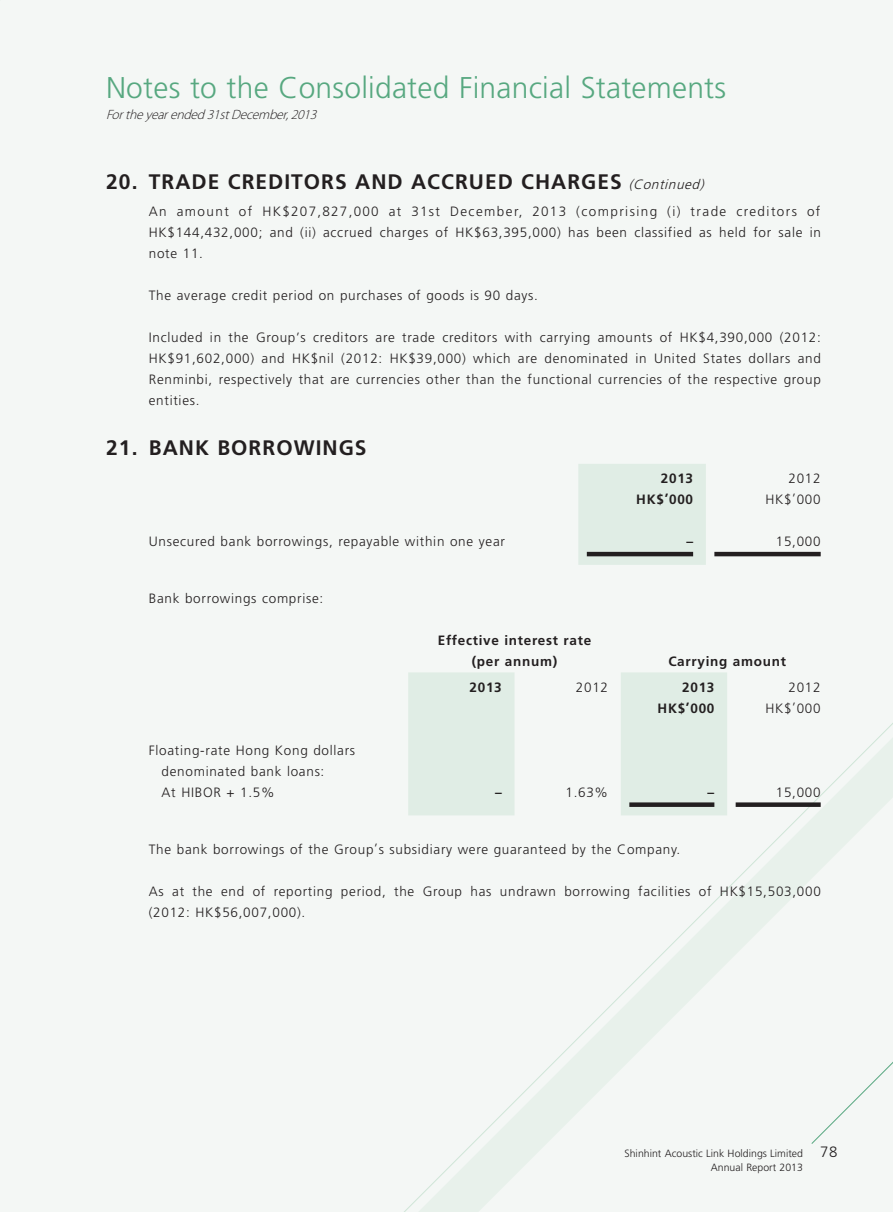
<style>
.page{position:relative;width:893px;height:1212px;background:#f4f7f5}
.page>*{position:absolute;margin:0;border:0;box-sizing:border-box;transform-origin:0 0}
.t1{font:300 30px "Frutiger LT Std";letter-spacing:.01em;color:#57a880}
.Heading_1{font:700 21px "Frutiger LT Std";letter-spacing:.05em;color:#231f20}
.t2{font:300 15px "Frutiger LT Std";color:#231f20}
.Body_Text{font:300 13.5px/21px "Frutiger LT Std";letter-spacing:.055em;color:#231f20}
.Body_Text-2{font:700 13.5px "Frutiger LT Std";letter-spacing:.055em;color:#231f20}
.t3{font:italic 300 13.5px "Myriad Pro";color:#231f20}
.Body_Text-3{font:300 13.5px "Frutiger LT Std";letter-spacing:.105em;color:#231f20}
.Body_Text-4{font:300 13.5px "Frutiger LT Std";letter-spacing:.09em;color:#231f20}
.Heading_1-2{font:italic 300 13.5px "Frutiger LT Std";color:#231f20}
.t4{font:300 10.5px/13.5px "Frutiger LT Std";letter-spacing:.005em;color:#231f20;text-align:right}
</style>
<div class="page">
<svg style="left:418px;top:737px;width:475px;height:475px"></svg>
<div style="left:578px;top:464px;width:128px;height:101px;background:#e0ede5"></div>
<hr style="left:587px;top:552px;width:106px;height:4px;background:#231f20">
<hr style="left:714px;top:552px;width:107px;height:4px;background:#231f20">
<svg style="left:408px;top:672px;width:319px;height:143px;fill:#e0ede5"></svg>
<div style="left:629px;top:802px;width:85px;height:5px;background:#231f20"></div>
<div style="left:736px;top:802px;width:85px;height:5px;background:#231f20"></div>
<h1 class="t1" style="left:106px;top:71px;width:622px">Notes to the Consolidated Financial Statements</h1>
<p class="t3" style="left:286px;top:107px;width:37px">, 2013</p>
<p class="t3" style="left:106px;top:107px;width:120px">For the year ended 31</p>
<p class="t3" style="left:220px;top:107px;width:73px">st December</p>
<p class="Heading_1" style="left:106px;top:169px;width:33px">20.</p>
<p class="Heading_1" style="left:106px;top:435px;width:33px">21.</p>
<p class="Heading_1" style="left:149px;top:169px;width:474px">TRADE CREDITORS AND ACCRUED CHARGES</p>
<p class="Heading_1-2" style="left:629px;top:177px;width:9px">(</p>
<p class="Heading_1-2" style="left:700px;top:177px;width:9px">(</p>
<p class="Heading_1-2" style="left:633px;top:177px;width:72px">Continued</p>
<p class="Body_Text" style="left:149px;top:201px;width:19px">An</p>
<p class="Body_Text" style="left:177px;top:201px;width:54px">amount</p>
<p class="Body_Text" style="left:239px;top:201px;width:15px">of</p>
<p class="Body_Text-4" style="left:262px;top:204px;width:118px">HK$207,827,000</p>
<p class="Body_Text" style="left:389px;top:201px;width:14px">at</p>
<p class="Body_Text" style="left:411px;top:201px;width:30px">31st</p>
<p class="Body_Text" style="left:450px;top:201px;width:74px">December,</p>
<p class="Body_Text" style="left:532px;top:201px;width:35px">2013</p>
<p class="Body_Text-3" style="left:576px;top:204px;width:83px">(comprising</p>
<p class="Body_Text" style="left:667px;top:201px;width:15px">)i(</p>
<p class="Body_Text" style="left:691px;top:201px;width:37px">trade</p>
<p class="Body_Text-3" style="left:736px;top:204px;width:62px">creditors</p>
<p class="Body_Text" style="left:807px;top:201px;width:15px">of</p>
<p class="Body_Text" style="left:149px;top:222px;width:115px">HK$144,432,000; note 11.</p>
<p class="Body_Text" style="left:149px;top:285px;width:391px">The average credit period on purchases of goods is 90 days.</p>
<p class="Body_Text" style="left:456px;top:222px;width:107px">HK$63,395,000)</p>
<p class="Body_Text" style="left:436px;top:222px;width:14px">of</p>
<p class="Body_Text" style="left:300px;top:222px;width:17px">( )i i</p>
<p class="Body_Text" style="left:270px;top:222px;width:25px">and</p>
<p class="Body_Text" style="left:323px;top:222px;width:51px">accrued</p>
<p class="Body_Text" style="left:380px;top:222px;width:50px">charges</p>
<p class="Body_Text" style="left:568px;top:222px;width:22px">has</p>
<p class="Body_Text" style="left:596px;top:222px;width:32px">been</p>
<p class="Body_Text" style="left:634px;top:222px;width:59px">classified</p>
<p class="Body_Text" style="left:699px;top:222px;width:14px">as</p>
<p class="Body_Text" style="left:719px;top:222px;width:28px">held</p>
<p class="Body_Text" style="left:753px;top:222px;width:19px">for</p>
<p class="Body_Text" style="left:779px;top:222px;width:25px">sale</p>
<p class="Body_Text" style="left:810px;top:222px;width:13px">in</p>
<p class="Body_Text" style="left:149px;top:327px;width:55px">Included</p>
<p class="Body_Text" style="left:210px;top:327px;width:13px">in</p>
<p class="Body_Text" style="left:229px;top:327px;width:22px">the</p>
<p class="Body_Text" style="left:256px;top:327px;width:51px">Group s’</p>
<p class="Body_Text" style="left:313px;top:327px;width:56px">creditors</p>
<p class="Body_Text" style="left:376px;top:327px;width:21px">are</p>
<p class="Body_Text" style="left:402px;top:327px;width:34px">trade</p>
<p class="Body_Text" style="left:442px;top:327px;width:56px">creditors</p>
<p class="Body_Text" style="left:505px;top:327px;width:29px">with</p>
<p class="Body_Text" style="left:540px;top:327px;width:52px">carrying</p>
<p class="Body_Text" style="left:598px;top:327px;width:56px">amounts</p>
<p class="Body_Text" style="left:660px;top:327px;width:14px">of</p>
<p class="Body_Text" style="left:680px;top:327px;width:94px">HK$4,390,000</p>
<p class="Body_Text" style="left:780px;top:327px;width:43px">)2012:</p>
<p class="Body_Text" style="left:149px;top:348px;width:107px">HK$91,602,000)</p>
<p class="Body_Text" style="left:262px;top:348px;width:25px">and</p>
<p class="Body_Text" style="left:292px;top:348px;width:43px">HK$nil</p>
<p class="Body_Text" style="left:341px;top:348px;width:43px">(2012:</p>
<p class="Body_Text" style="left:390px;top:348px;width:78px">HK$39,000)</p>
<p class="Body_Text" style="left:473px;top:348px;width:39px">which</p>
<p class="Body_Text" style="left:518px;top:348px;width:21px">are</p>
<p class="Body_Text" style="left:544px;top:348px;width:85px">denominated</p>
<p class="Body_Text" style="left:635px;top:348px;width:13px">in</p>
<p class="Body_Text" style="left:654px;top:348px;width:43px">United</p>
<p class="Body_Text" style="left:703px;top:348px;width:40px">States</p>
<p class="Body_Text" style="left:749px;top:348px;width:43px">dollars</p>
<p class="Body_Text" style="left:798px;top:348px;width:25px">and</p>
<p class="Body_Text" style="left:528px;top:369px;width:66px">functional</p>
<p class="Body_Text" style="left:149px;top:369px;width:65px">Renminbi, entities.</p>
<p class="Heading_1" style="left:149px;top:435px;width:219px">BANK BORROWINGS</p>
<p class="Body_Text" style="left:219px;top:369px;width:75px">respectively</p>
<p class="Body_Text" style="left:299px;top:369px;width:27px">that</p>
<p class="Body_Text" style="left:426px;top:369px;width:35px">other</p>
<p class="Body_Text" style="left:466px;top:369px;width:30px">than</p>
<p class="Body_Text" style="left:501px;top:369px;width:22px">the</p>
<p class="Body_Text" style="left:356px;top:369px;width:65px">currencies</p>
<p class="Body_Text" style="left:330px;top:369px;width:21px">are</p>
<p class="Body_Text" style="left:668px;top:369px;width:14px">of</p>
<p class="Body_Text" style="left:688px;top:369px;width:22px">the</p>
<p class="Body_Text" style="left:598px;top:369px;width:65px">currencies</p>
<p class="Body_Text" style="left:714px;top:369px;width:65px">respective</p>
<p class="Body_Text" style="left:784px;top:369px;width:39px">group</p>
<p class="Body_Text-2" style="left:661px;top:470px;width:34px">2013</p>
<p class="Body_Text" style="left:788px;top:468px;width:34px">2012</p>
<p class="Body_Text-2" style="left:636px;top:491px;width:58px">HK$’000</p>
<p class="Body_Text" style="left:765px;top:489px;width:57px">HK$‘000</p>
<p class="Body_Text" style="left:149px;top:531px;width:358px">Unsecured bank borrowings, repayable within one year</p>
<p class="Body_Text-2" style="left:686px;top:533px;width:8px">–</p>
<p class="Body_Text" style="left:776px;top:531px;width:46px">15,000</p>
<p class="Body_Text" style="left:149px;top:588px;width:176px">Bank borrowings comprise:</p>
<p class="Body_Text" style="left:162px;top:740px;width:195px;text-indent:-13px">Floating-rate Hong Kong dollars denominated bank loans:</p>
<p class="Body_Text" style="left:162px;top:782px;width:115px">At HIBOR + 1.5%</p>
<p class="Body_Text-2" style="left:438px;top:633px;width:155px">Effective interest rate</p>
<p class="Body_Text-2" style="left:472px;top:654px;width:87px">(per annum)</p>
<p class="Body_Text-2" style="left:668px;top:654px;width:119px">Carrying amount</p>
<p class="Body_Text-2" style="left:470px;top:679px;width:34px">2013</p>
<p class="Body_Text" style="left:576px;top:677px;width:34px">2012</p>
<p class="Body_Text-2" style="left:682px;top:679px;width:34px">2013</p>
<p class="Body_Text" style="left:788px;top:677px;width:34px">2012</p>
<p class="Body_Text-2" style="left:658px;top:700px;width:58px">HK$’000</p>
<p class="Body_Text" style="left:765px;top:698px;width:57px">HK$‘000</p>
<p class="Body_Text-2" style="left:495px;top:784px;width:8px">–</p>
<p class="Body_Text" style="left:565px;top:782px;width:44px">1.63%</p>
<p class="Body_Text-2" style="left:708px;top:784px;width:8px">–</p>
<p class="Body_Text" style="left:776px;top:782px;width:46px">15,000</p>
<p class="Body_Text" style="left:149px;top:839px;width:533px">The bank borrowings of the Group s’ subsidiary were guaranteed by the Company.</p>
<p class="Body_Text" style="left:253px;top:881px;width:14px">of</p>
<p class="Body_Text" style="left:193px;top:881px;width:22px">the</p>
<p class="Body_Text" style="left:221px;top:881px;width:25px">end</p>
<p class="Body_Text" style="left:274px;top:881px;width:60px">reporting</p>
<p class="Body_Text" style="left:149px;top:881px;width:158px">As<br>(2012: HK$56,007,000 .(</p>
<p class="Body_Text" style="left:172px;top:881px;width:13px">at</p>
<p class="Body_Text" style="left:341px;top:881px;width:46px">period,</p>
<p class="Body_Text" style="left:394px;top:881px;width:22px">the</p>
<p class="Body_Text" style="left:423px;top:881px;width:41px">Group</p>
<p class="Body_Text" style="left:471px;top:881px;width:22px">has</p>
<p class="Body_Text" style="left:500px;top:881px;width:58px">undrawn</p>
<p class="Body_Text" style="left:564px;top:881px;width:67px">borrowing</p>
<p class="Body_Text" style="left:638px;top:881px;width:54px">facilities</p>
<p class="Body_Text" style="left:699px;top:881px;width:14px">of</p>
<p class="Body_Text" style="left:720px;top:881px;width:102px">HK$15,503,000</p>
<p class="t4" style="left:624px;top:1147px;width:180px">Shinhint Acoustic Link Holdings Limited<br>Annual Report 2013</p>
<p class="t2" style="left:820px;top:1143px;width:19px">78</p>
</div>
